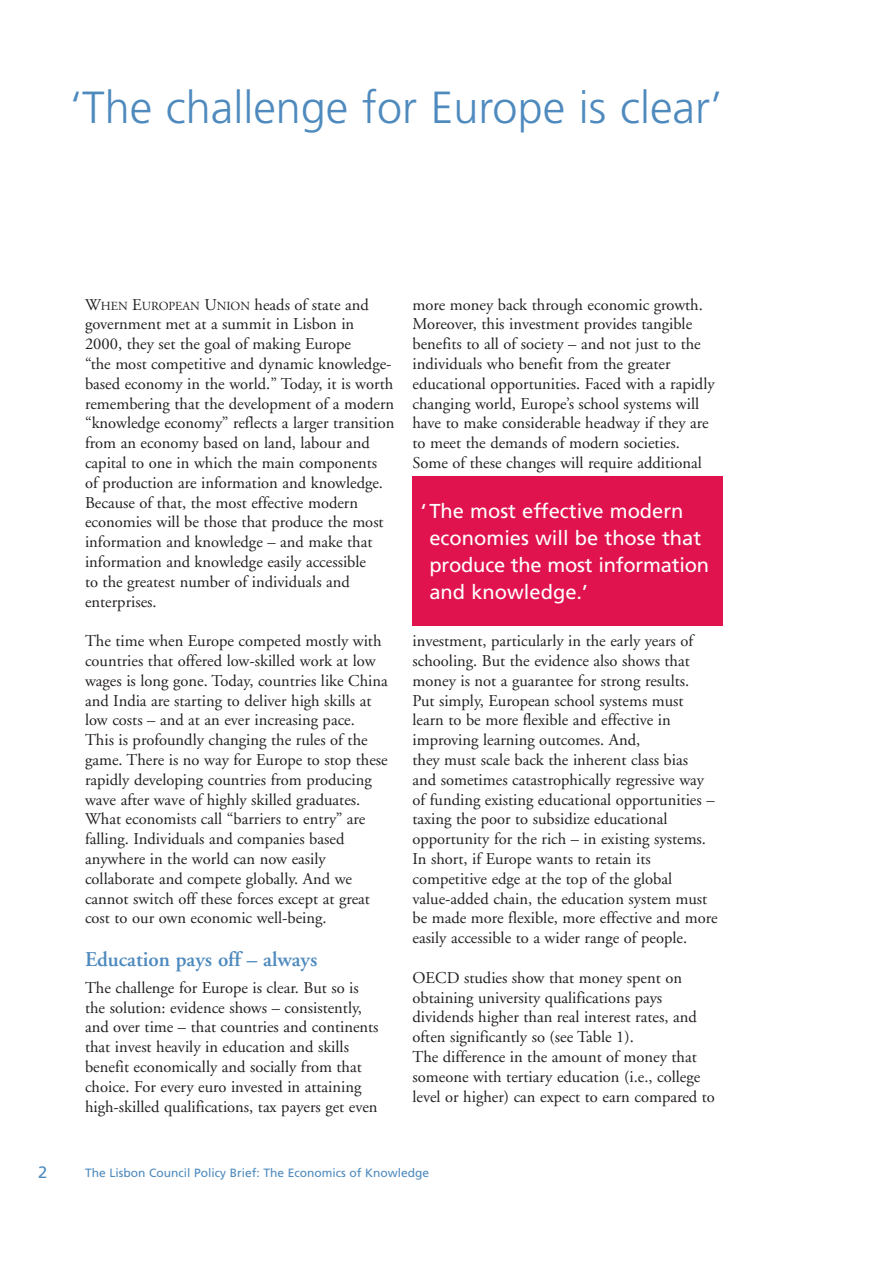
<style>
.page{position:relative;width:893px;height:1263px;background:#fff}
.page>*{position:absolute;margin:0;border:0;box-sizing:border-box;transform-origin:0 0}
.t1{font:300 45px "Frutiger";color:#4e8abe}
.t2{font:600 21px "Adobe Garamond";color:#4e8abe}
.t3{font:20.1px/27.2px "Frutiger";color:#fff}
.t4{font:16.5px/19.8px "Adobe Garamond";color:#231f20}
.t5{font:16.5px "Frutiger";color:#4e8abe}
.t6{font:12px "Frutiger";color:#4e8abe}
.s1{font-size:12.3px}
</style>
<div class="page">
<div style="left:412px;top:477px;width:311px;height:149px;background:#e1134f"></div>
<h1 class="t1" style="left:70px;top:90px;width:654px">‘The challenge for Europe is clear’</h1>
<p class="t5" style="left:38px;top:1165px;width:11px">2</p>
<p class="t4" style="left:85px;top:296px;width:311px">W<span class="s1">HEN</span> E<span class="s1">UROPEAN</span> U<span class="s1">NION</span> heads of state and government met at a summit in Lisbon in 2000, they set the goal of making Europe<br>“the most competitive and dynamic knowledge&shy;based economy in the world.” Today, it is worth remembering that the development of a modern “knowledge economy” reflects a larger transition from an economy based on land, labour and capital to one in which the main components<br>of production are information and knowledge.<br>Because of that, the most effective modern economies will be those that produce the most information and knowledge – and make that information and knowledge easily accessible<br>to the greatest number of individuals and enterprises.</p>
<p class="t4" style="left:85px;top:633px;width:304px">The time when Europe competed mostly with countries that offered low-skilled work at low wages is long gone. Today, countries like China and India are starting to deliver high skills at low costs – and at an ever increasing pace.<br>This is profoundly changing the rules of the game. There is no way for Europe to stop these rapidly developing countries from producing wave after wave of highly skilled graduates.<br>What economists call “barriers to entry” are falling. Individuals and companies based anywhere in the world can now easily collaborate and compete globally. And we cannot switch off these forces except at great cost to our own economic well-being.</p>
<p class="t2" style="left:85px;top:951px;width:234px">Education pays off – always</p>
<p class="t4" style="left:85px;top:979px;width:295px">The challenge for Europe is clear. But so is the solution: evidence shows – consistently, and over time – that countries and continents that invest heavily in education and skills benefit economically and socially from that choice. For every euro invested in attaining high-skilled qualifications, tax payers get even</p>
<p class="t4" style="left:412px;top:296px;width:304px">more money back through economic growth.<br>Moreover, this investment provides tangible benefits to all of society – and not just to the individuals who benefit from the greater educational opportunities. Faced with a rapidly changing world, Europe’s school systems will have to make considerable headway if they are to meet the demands of modern societies.<br>Some of these changes will require additional</p>
<p class="t3" style="left:429px;top:499px;width:281px;text-indent:-8px">‘ The most effective modern economies will be those that produce the most information and knowledge.’</p>
<p class="t4" style="left:412px;top:633px;width:307px">investment, particularly in the early years of schooling. But the evidence also shows that money is not a guarantee for strong results.<br>Put simply, European school systems must learn to be more flexible and effective in improving learning outcomes. And,<br>they must scale back the inherent class bias<br>and sometimes catastrophically regressive way of funding existing educational opportunities – taxing the poor to subsidize educational opportunity for the rich – in existing systems.<br>In short, if Europe wants to retain its competitive edge at the top of the global value-added chain, the education system must be made more flexible, more effective and more easily accessible to a wider range of people.</p>
<p class="t4" style="left:412px;top:969px;width:304px">OECD studies show that money spent on obtaining university qualifications pays dividends higher than real interest rates, and often significantly so (see Table 1).<br>The difference in the amount of money that someone with tertiary education (i.e., college level or higher) can expect to earn compared to</p>
<p class="t6" style="left:85px;top:1167px;width:345px">The Lisbon Council Policy Brief: The Economics of Knowledge</p>
</div>
